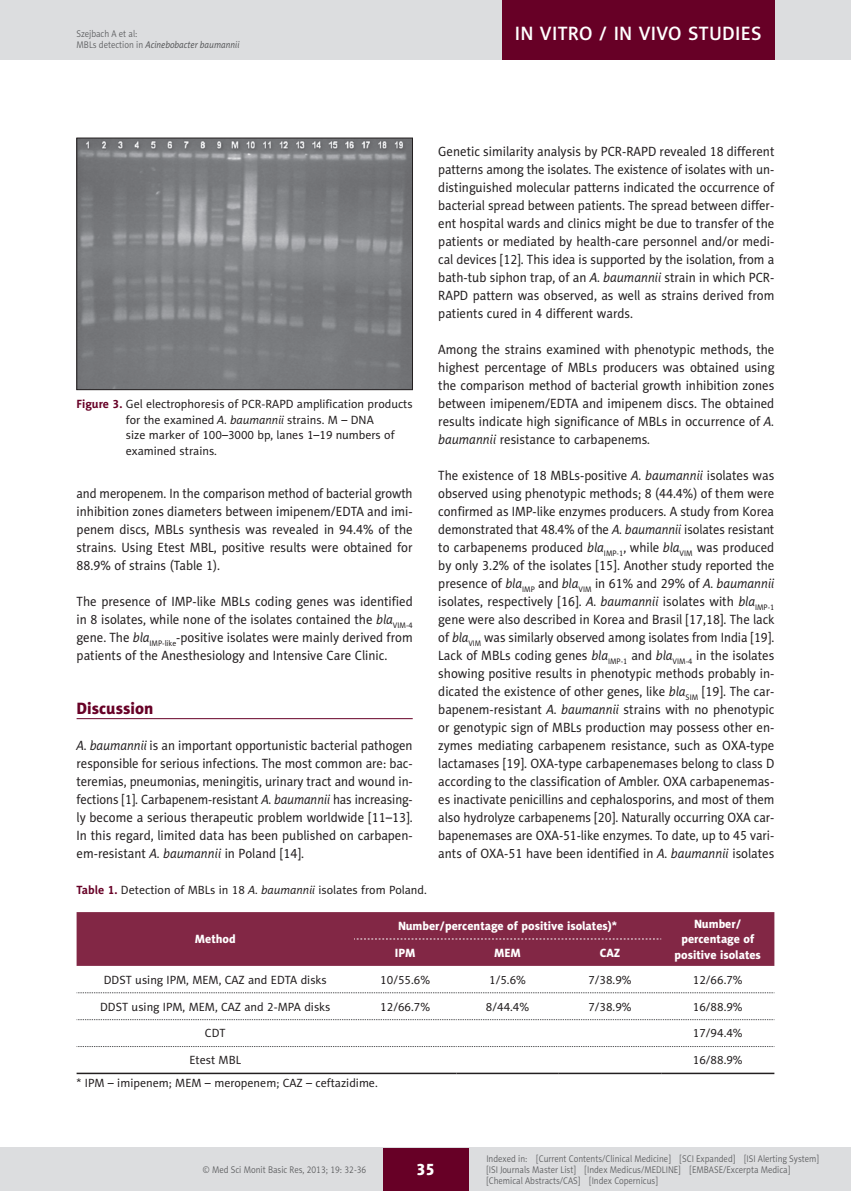
<style>
.page{position:relative;width:851px;height:1191px;background:#fff}
.page>*{position:absolute;margin:0;border:0;box-sizing:border-box;transform-origin:0 0}
.t1{font:19.5px "Naomi Sans EFN Medium";letter-spacing:.015em;color:#fff}
.MSM_Headline_1{font:16.5px "Naomi Sans EFN Heavy";color:#670026}
.t2{font:16.5px "Naomi Sans EFN Heavy";color:#fff}
.MSM_Body{font:13.5px/18px "Naomi Sans EFN";color:#231f20;text-align:justify;scale:.95 1}
.MSM_Body-2{font:13.5px/18px "Naomi Sans EFN";color:#231f20;text-align:justify;scale:.94 1}
.MSM_Body-3{font:13.5px/18px "Naomi Sans EFN";color:#231f20;text-align:justify;scale:.93 1}
.MSM_Rycina_tytul{font:12px/15.8px "Naomi Sans EFN";color:#231f20}
.MSM_Tabela_zawartosc{font:12px "Naomi Sans EFN";color:#231f20}
.MSM_Tabela_Head{font:12px "Naomi Sans EFN Heavy";color:#fff}
.MSM_Tabela_tytul{font:12px "Naomi Sans EFN";color:#231f20}
.MSM_Table_podpis_dol{font:12px "Naomi Sans EFN";color:#231f20}
.t3{font:9.75px/11.2px "Naomi Sans EFN Light";color:#57585a;scale:.9 1}
.t4{font:italic 9.75px "Naomi Sans EFN";color:#57585a;scale:.9 1}
.s1{font-family:"Naomi Sans EFN Light";font-style:normal}
.s2{font-weight:700;color:#670026}
.s3{font-style:italic}
</style>
<div class="page">
<hr style="left:77px;top:718px;width:335px;height:1px;background:#670026">
<hr style="left:77px;top:1072px;width:277px;height:2px;background:#231f20">
<hr style="left:354px;top:1072px;width:102px;height:2px;background:#231f20">
<hr style="left:456px;top:1072px;width:102px;height:2px;background:#231f20">
<hr style="left:558px;top:1072px;width:103px;height:2px;background:#231f20">
<hr style="left:661px;top:1072px;width:113px;height:2px;background:#231f20">
<svg style="left:77px;top:992px;width:697px;height:1px"></svg>
<svg style="left:77px;top:1019px;width:697px;height:1px"></svg>
<svg style="left:77px;top:1046px;width:697px;height:1px"></svg>
<div style="left:77px;top:912px;width:697px;height:54px;background:#822745"></div>
<img style="left:79px;top:140px;width:331px;height:248px">
<div style="left:77px;top:138px;width:335px;height:252px;border:1px solid #231f20"></div>
<div style="left:0;top:1148px;width:850px;height:43px;background:#dcdddf"></div>
<div style="left:383px;top:1148px;width:85px;height:42px;background:#670026"></div>
<div style="left:0;top:0;width:850px;height:60px;background:#dcdddf"></div>
<div style="left:502px;top:0;width:272px;height:60px;background:#670026"></div>
<p class="t3" style="left:77px;top:28px;width:69px">Szejbach A et al:</p>
<p class="t4" style="left:77px;top:39px;width:182px"><span class="s1">MBLs detection in</span> Acinebobacter baumannii</p>
<h1 class="t1" style="left:514px;top:22px;width:248px">IN VITRO / IN VIVO STUDIES</h1>
<p class="MSM_Rycina_tytul" style="left:126px;top:396px;width:288px;text-indent:-49px"><span class="s2">Figure 3.</span> Gel electrophoresis of PCR-RAPD amplification products for the examined <span class="s3">A. baumannii</span> strains. M – DNA<br>size marker of 100–3000 bp, lanes 1–19 numbers of examined strains.</p>
<p class="MSM_Body-3" style="left:77px;top:484px;width:363px">and meropenem. In the comparison method of bacterial growth inhibition zones diameters between imipenem/EDTA and imi&shy;penem discs, MBLs synthesis was revealed in 94.4% of the strains. Using Etest MBL, positive results were obtained for 88.9% of strains (Table 1).</p>
<p class="MSM_Body" style="left:77px;top:592px;width:355px">The presence of IMP-like MBLs coding genes was identified in 8 isolates, while none of the isolates contained the <span class="s3">bla</span><sub>VIM-4 </sub>gene. The <span class="s3">bla</span><sub>IMP-like</sub>-positive isolates were mainly derived from patients of the Anesthesiology and Intensive Care Clinic.</p>
<p class="MSM_Headline_1" style="left:77px;top:698px;width:78px">Discussion</p>
<p class="MSM_Body-2" style="left:77px;top:736px;width:359px"><span class="s3">A. baumannii</span> is an important opportunistic bacterial pathogen responsible for serious infections. The most common are: bac&shy;teremias, pneumonias, meningitis, urinary tract and wound in&shy;fections [1]. Carbapenem-resistant <span class="s3">A. baumannii</span> has increasing&shy;ly become a serious therapeutic problem worldwide [11–13].<br>In this regard, limited data has been published on carbapen&shy;em-resistant <span class="s3">A. baumannii</span> in Poland [14].</p>
<p class="MSM_Tabela_tytul" style="left:77px;top:883px;width:352px"><span class="s2">Table 1.</span> Detection of MBLs in 18 <span class="s3">A. baumannii</span> isolates from Poland.</p>
<p class="MSM_Body" style="left:438px;top:142px;width:355px">Genetic similarity analysis by PCR-RAPD revealed 18 different patterns among the isolates. The existence of isolates with un&shy;distinguished molecular patterns indicated the occurrence of bacterial spread between patients. The spread between differ&shy;ent hospital wards and clinics might be due to transfer of the patients or mediated by health-care personnel and/or medi&shy;cal devices [12]. This idea is supported by the isolation, from a bath-tub siphon trap, of an <span class="s3">A. baumannii</span> strain in which PCR-RAPD pattern was observed, as well as strains derived from patients cured in 4 different wards.</p>
<p class="MSM_Body" style="left:438px;top:340px;width:355px">Among the strains examined with phenotypic methods, the highest percentage of MBLs producers was obtained using the comparison method of bacterial growth inhibition zones between imipenem/EDTA and imipenem discs. The obtained results indicate high significance of MBLs in occurrence of <span class="s3">A. baumannii</span> resistance to carbapenems<span class="s3">.</span></p>
<p class="MSM_Body" style="left:438px;top:466px;width:355px">The existence of 18 MBLs-positive <span class="s3">A. baumannii</span> isolates was observed using phenotypic methods; 8 (44.4%) of them were confirmed as IMP-like enzymes producers. A study from Korea demonstrated that 48.4% of the <span class="s3">A. baumannii</span> isolates resistant to carbapenems produced <span class="s3">bla</span><sub>IMP-1</sub>, while <span class="s3">bla</span><sub>VIM</sub> was produced by only 3.2% of the isolates [15]. Another study reported the presence of <span class="s3">bla</span><sub>IMP</sub> and <span class="s3">bla</span><sub>VIM</sub> in 61% and 29% of <span class="s3">A. baumannii </span>isolates, respectively [16]. <span class="s3">A. baumannii</span> isolates with <span class="s3">bla</span><sub>IMP-1 </sub>gene were also described in Korea and Brasil [17,18]. The lack of <span class="s3">bla</span><sub>VIM</sub> was similarly observed among isolates from India [19].<br>Lack of MBLs coding genes <span class="s3">bla</span><sub>IMP-1</sub> and <span class="s3">bla</span><sub>VIM-4</sub> in the isolates showing positive results in phenotypic methods probably in&shy;dicated the existence of other genes, like <span class="s3">bla</span><sub>SIM</sub> [19]. The car&shy;bapenem-resistant <span class="s3">A. baumannii</span> strains with no phenotypic or genotypic sign of MBLs production may possess other en&shy;zymes mediating carbapenem resistance, such as OXA-type lactamases [19]. OXA-type carbapenemases belong to class D according to the classification of Ambler. OXA carbapenemas&shy;es inactivate penicillins and cephalosporins, and most of them also hydrolyze carbapenems [20]. Naturally occurring OXA car&shy;bapenemases are OXA-51-like enzymes. To date, up to 45 vari&shy;ants of OXA-51 have been identified in <span class="s3">A. baumannii</span> isolates</p>
<p class="MSM_Tabela_Head" style="left:195px;top:932px;width:42px">Method</p>
<p class="MSM_Tabela_Head" style="left:398px;top:918px;width:220px">Number/percentage of positive isolates)*</p>
<p class="MSM_Tabela_Head" style="left:694px;top:916px;width:48px">Number/</p>
<p class="MSM_Tabela_Head" style="left:681px;top:932px;width:74px">percentage of</p>
<p class="MSM_Tabela_Head" style="left:395px;top:945px;width:22px">IPM</p>
<p class="MSM_Tabela_Head" style="left:494px;top:945px;width:28px">MEM</p>
<p class="MSM_Tabela_Head" style="left:599px;top:945px;width:22px">CAZ</p>
<p class="MSM_Tabela_Head" style="left:674px;top:947px;width:88px">positive isolates</p>
<p class="MSM_Tabela_zawartosc" style="left:104px;top:972px;width:224px">DDST using IPM, MEM, CAZ and EDTA disks</p>
<p class="MSM_Tabela_zawartosc" style="left:380px;top:972px;width:51px">10/55.6%</p>
<p class="MSM_Tabela_zawartosc" style="left:489px;top:972px;width:38px">1/5.6%</p>
<p class="MSM_Tabela_zawartosc" style="left:588px;top:972px;width:45px">7/38.9%</p>
<p class="MSM_Tabela_zawartosc" style="left:692px;top:972px;width:51px">12/66.7%</p>
<p class="MSM_Tabela_zawartosc" style="left:100px;top:999px;width:232px">DDST using IPM, MEM, CAZ and 2-MPA disks</p>
<p class="MSM_Tabela_zawartosc" style="left:380px;top:999px;width:51px">12/66.7%</p>
<p class="MSM_Tabela_zawartosc" style="left:486px;top:999px;width:45px">8/44.4%</p>
<p class="MSM_Tabela_zawartosc" style="left:588px;top:999px;width:45px">7/38.9%</p>
<p class="MSM_Tabela_zawartosc" style="left:692px;top:999px;width:51px">16/88.9%</p>
<p class="MSM_Tabela_zawartosc" style="left:205px;top:1026px;width:22px">CDT</p>
<p class="MSM_Tabela_zawartosc" style="left:692px;top:1026px;width:51px">17/94.4%</p>
<p class="MSM_Tabela_zawartosc" style="left:189px;top:1053px;width:53px">Etest MBL</p>
<p class="MSM_Tabela_zawartosc" style="left:692px;top:1053px;width:51px">16/88.9%</p>
<p class="MSM_Table_podpis_dol" style="left:77px;top:1076px;width:303px">* IPM – imipenem; MEM – meropenem; CAZ – ceftazidime.</p>
<p class="t3" style="left:203px;top:1164px;width:183px">© Med Sci Monit Basic Res, 2013; 19: 32-36</p>
<p class="t2" style="left:416px;top:1159px;width:21px">35</p>
<p class="t3" style="left:486px;top:1152px;width:371px">Indexed in: [Current Contents/Clinical Medicine] [SCI Expanded] [ISI Alerting System] [ISI Journals Master List] [Index Medicus/MEDLINE] [EMBASE/Excerpta Medica] [Chemical Abstracts/CAS] [Index Copernicus]</p>
</div>
